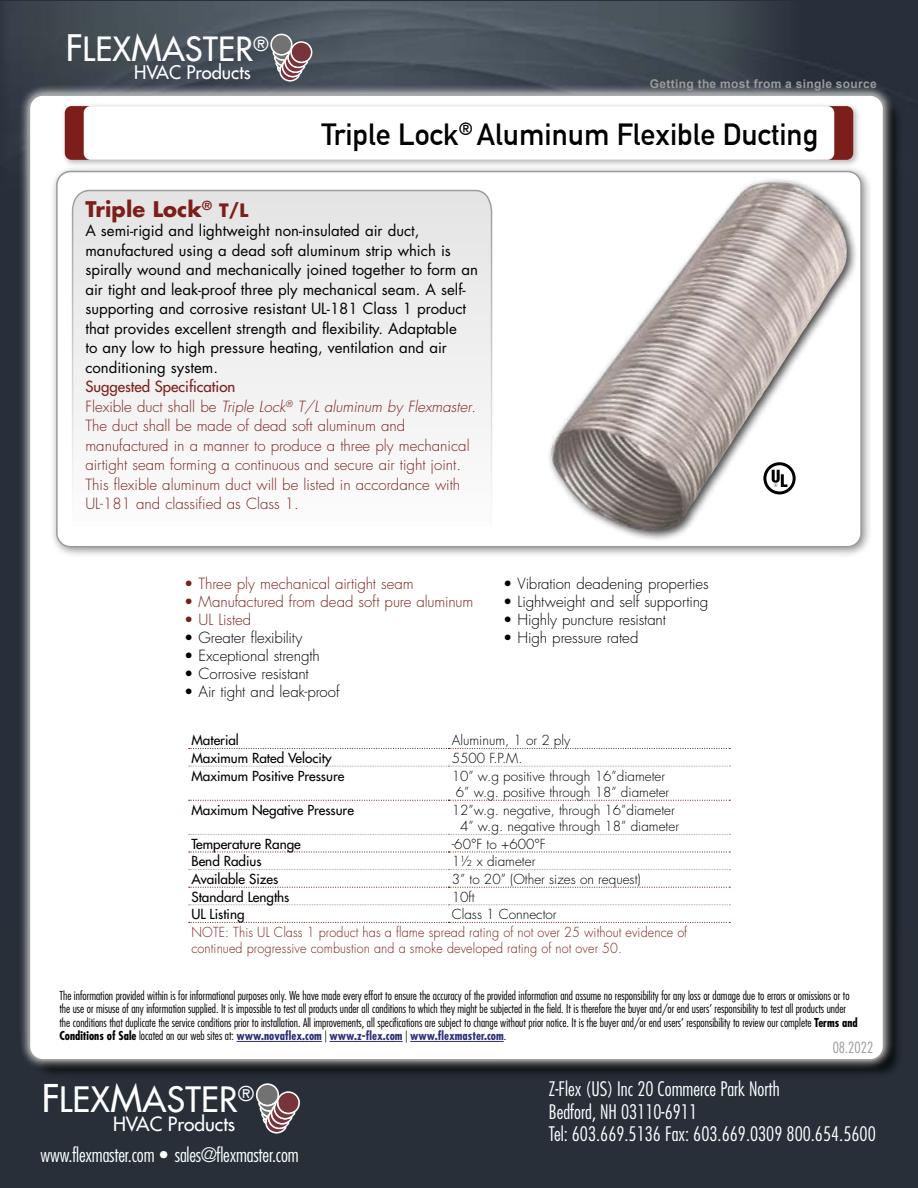
<style>
.page{position:relative;width:918px;height:1188px;background:#282f39}
.page>*{position:absolute;margin:0;border:0;box-sizing:border-box;transform-origin:0 0}
.t1{font:500 34.05px "Futura Std";letter-spacing:.01em;color:#fff}
.t2{font:500 32.55px "Futura Std";letter-spacing:.01em;color:#fff}
.t3{font:700 30px "DIN Alternate";color:#000}
.t4{font:700 21px "Futura Std";letter-spacing:.005em;color:#7c1f1b}
.t5{font:300 condensed 19.5px/22.5px "Futura Std";color:#fff}
.t6{font:500 19.2px "Futura Std";color:#fff}
.t7{font:500 18.3px "Futura Std";color:#fff}
.t8{font:300 15px/19.5px "Futura Std";color:#7c1f1b}
.t9{font:15px/19.5px "Futura Std";color:#000}
.t10{font:300 15px "Futura Std";letter-spacing:-.01em;color:#000}
.t11{font:300 condensed 15px "Futura Std";color:#9b9b9c}
.t12{font:300 13.5px/16.5px "Futura Std";color:#000;text-align:center}
.t13{font:300 13.5px/16.5px "Futura Std";letter-spacing:.01em;color:#7c1f1b;scale:.93 1}
.t14{font:500 13.5px "Futura Std";color:#000}
.t15{font:300 condensed 12px/13.5px "Futura Std";color:#000}
.t16{font:700 12px "Arial";letter-spacing:.025em;color:#9b9b9c}
.s1{font-size:35.55px}
.s2{font-size:18px}
.s3{font-weight:500}
.s4{font-style:italic}
.s5{font-weight:700}
.s6{font-weight:700;color:#2d2f79}
.s7{font-size:37.2px}
.s8{font-weight:800;font-stretch:normal}
</style>
<div class="page">
<img style="left:2px;top:2px;width:814px;height:150px">
<div style="left:19px;top:85px;width:875px;height:985px;background:#fff;opacity:.75"></div>
<div style="left:29px;top:95px;width:855px;height:965px;background:#fff;border-radius:14px"></div>
<div style="left:50px;top:165px;width:822px;height:393px;background:#000;opacity:.43"></div>
<div style="left:57px;top:172px;width:804px;height:375px;background:#fff;border-radius:14px"></div>
<div style="left:56px;top:171px;width:806px;height:376px;border:2px solid #9b9b9c;border-radius:14px"></div>
<svg style="left:270px;top:34px;width:42px;height:48px;background:#85767c"></svg>
<div style="left:62px;top:103px;width:799px;height:64px;background:#000;opacity:.29"></div>
<div style="left:65px;top:106px;width:788px;height:54px;background:#7c1f1b;border-radius:7px"></div>
<div style="left:84px;top:106px;width:750px;height:54px;background:#fff;border-radius:7px"></div>
<svg style="left:71px;top:189px;width:422px;height:306px"></svg>
<svg style="left:255px;top:1083px;width:45px;height:51px"></svg>
<svg style="left:189px;top:748px;width:541px;height:1px"></svg>
<svg style="left:189px;top:800px;width:541px;height:1px"></svg>
<svg style="left:189px;top:851px;width:541px;height:2px"></svg>
<svg style="left:189px;top:887px;width:541px;height:1px"></svg>
<svg style="left:189px;top:922px;width:541px;height:1px"></svg>
<svg style="left:189px;top:766px;width:541px;height:1px"></svg>
<svg style="left:189px;top:834px;width:541px;height:1px"></svg>
<svg style="left:189px;top:869px;width:541px;height:1px"></svg>
<svg style="left:189px;top:904px;width:541px;height:1px"></svg>
<div style="left:546px;top:177px;width:312px;height:365px;background:#000;opacity:.75"></div>
<img style="left:551px;top:182px;width:297px;height:349px">
<hr style="left:237px;top:1041px;width:85px;height:1px;background:#2d2f79">
<hr style="left:330px;top:1041px;width:73px;height:1px;background:#2d2f79">
<hr style="left:410px;top:1041px;width:94px;height:1px;background:#2d2f79">
<h2 class="t2" style="left:65px;top:29px;width:205px"><span class="s1">F</span>LEX<span class="s1">M</span>ASTER<sup>®</sup></h2>
<h3 class="t7" style="left:134px;top:61px;width:118px">HVAC Products</h3>
<p class="t16" style="left:650px;top:76px;width:228px">Getting the most from a single source</p>
<h3 class="t3" style="left:322px;top:111px;width:498px">Triple Lock<sup>®</sup> Aluminum Flexible Ducting</h3>
<h3 class="t4" style="left:85px;top:195px;width:164px">Triple Lock<sup>®</sup> <span class="s2">T/L</span></h3>
<p class="t9" style="left:85px;top:221px;width:394px">A semi-rigid and lightweight non-insulated air duct, manufactured using a dead soft aluminum strip which is spirally wound and mechanically joined together to form an air tight and leak-proof three ply mechanical seam. A self&shy;supporting and corrosive resistant UL-181 Class 1 product that provides excellent strength and flexibility. Adaptable<br>to any low to high pressure heating, ventilation and air conditioning system.</p>
<p class="t8" style="left:85px;top:377px;width:392px"><span class="s3">Suggested Specification<br></span>Flexible duct shall be <span class="s4">Triple Lock</span><sup>®</sup> <span class="s4">T/L aluminum by Flexmaster</span>.<br>The duct shall be made of dead soft aluminum and manufactured in a manner to produce a three ply mechanical airtight seam forming a continuous and secure air tight joint.<br>This flexible aluminum duct will be listed in accordance with UL-181 and classified as Class 1.</p>
<p class="t8" style="left:184px;top:574px;width:231px">• Three ply mechanical airtight seam</p>
<p class="t8" style="left:184px;top:592px;width:291px">• Manufactured from dead soft pure aluminum</p>
<p class="t8" style="left:184px;top:610px;width:69px">• UL Listed</p>
<p class="t10" style="left:184px;top:628px;width:120px">• Greater flexibility</p>
<p class="t10" style="left:184px;top:646px;width:137px">• Exceptional strength</p>
<p class="t10" style="left:184px;top:664px;width:126px">• Corrosive resistant</p>
<p class="t10" style="left:184px;top:682px;width:157px">• Air tight and leak-proof</p>
<p class="t10" style="left:503px;top:574px;width:207px">• Vibration deadening properties</p>
<p class="t10" style="left:503px;top:592px;width:207px">• Lightweight and self supporting</p>
<p class="t10" style="left:503px;top:610px;width:164px">• Highly puncture resistant</p>
<p class="t10" style="left:503px;top:628px;width:137px">• High pressure rated</p>
<p class="t14" style="left:191px;top:732px;width:49px">Material</p>
<p class="t12" style="left:452px;top:733px;width:120px">Aluminum, 1 or 2 ply</p>
<p class="t14" style="left:191px;top:749px;width:142px">Maximum Rated Velocity</p>
<p class="t12" style="left:452px;top:750px;width:72px">5500 F.P.M.</p>
<p class="t14" style="left:191px;top:767px;width:154px">Maximum Positive Pressure</p>
<p class="t12" style="left:452px;top:768px;width:219px">10” w.g positive through 16”diameter<br>6” w.g. positive through 18” diameter</p>
<p class="t14" style="left:191px;top:801px;width:164px">Maximum Negative Pressure</p>
<p class="t12" style="left:460px;top:802px;width:220px;text-align:left;text-indent:-8px">12”w.g. negative, through 16”diameter<br>4” w.g. negative through 18” diameter</p>
<p class="t14" style="left:191px;top:835px;width:111px">Temperature Range</p>
<p class="t12" style="left:452px;top:836px;width:96px">-60°F to +600°F</p>
<p class="t14" style="left:191px;top:853px;width:72px">Bend Radius</p>
<p class="t12" style="left:452px;top:854px;width:85px">1½ x diameter</p>
<p class="t14" style="left:191px;top:871px;width:88px">Available Sizes</p>
<p class="t12" style="left:452px;top:871px;width:191px">3” to 20” (Other sizes on request)</p>
<p class="t14" style="left:191px;top:888px;width:100px">Standard Lengths</p>
<p class="t12" style="left:452px;top:889px;width:24px">10ft</p>
<p class="t14" style="left:191px;top:906px;width:55px">UL Listing</p>
<p class="t12" style="left:452px;top:906px;width:106px">Class 1 Connector</p>
<p class="t13" style="left:191px;top:924px;width:535px">NOTE: This UL Class 1 product has a flame spread rating of not over 25 without evidence of continued progressive combustion and a smoke developed rating of not over 50.</p>
<p class="t15" style="left:59px;top:989px;width:800px">The information provided within is for informational purposes only. We have made every effort to ensure the accuracy of the provided information and assume no responsibility for any loss or damage due to errors or omissions or to the use or misuse of any information supplied. It is impossible to test all products under all conditions to which they might be subjected in the field. It is therefore the buyer and/or end users’ responsibility to test all products under the conditions that duplicate the service conditions prior to installation. All improvements, all specifications are subject to change without prior notice. It is the buyer and/or end users’ responsibility to review our complete <span class="s5">Terms and Conditions of Sale</span> located on our web sites at: <span class="s6">www.novaflex.com</span> | <span class="s6">www.z-flex.com</span> | <span class="s6">www.flexmaster.com</span>.</p>
<p class="t11" style="left:833px;top:1038px;width:42px">08.2022</p>
<h1 class="t1" style="left:41px;top:1079px;width:214px"><span class="s7">F</span>LEX<span class="s7">M</span>ASTER<sup>®</sup></h1>
<h3 class="t6" style="left:113px;top:1112px;width:124px">HVAC Products</h3>
<h3 class="t5" style="left:40px;top:1143px;width:260px">www.flexmaster.com <span class="s8">•</span> sales@flexmaster.com</h3>
<h3 class="t5" style="left:549px;top:1078px;width:328px">Z-Flex (US) Inc 20 Commerce Park North<br>Bedford, NH 03110-6911<br>Tel: 603.669.5136 Fax: 603.669.0309 800.654.5600</h3>
</div>
